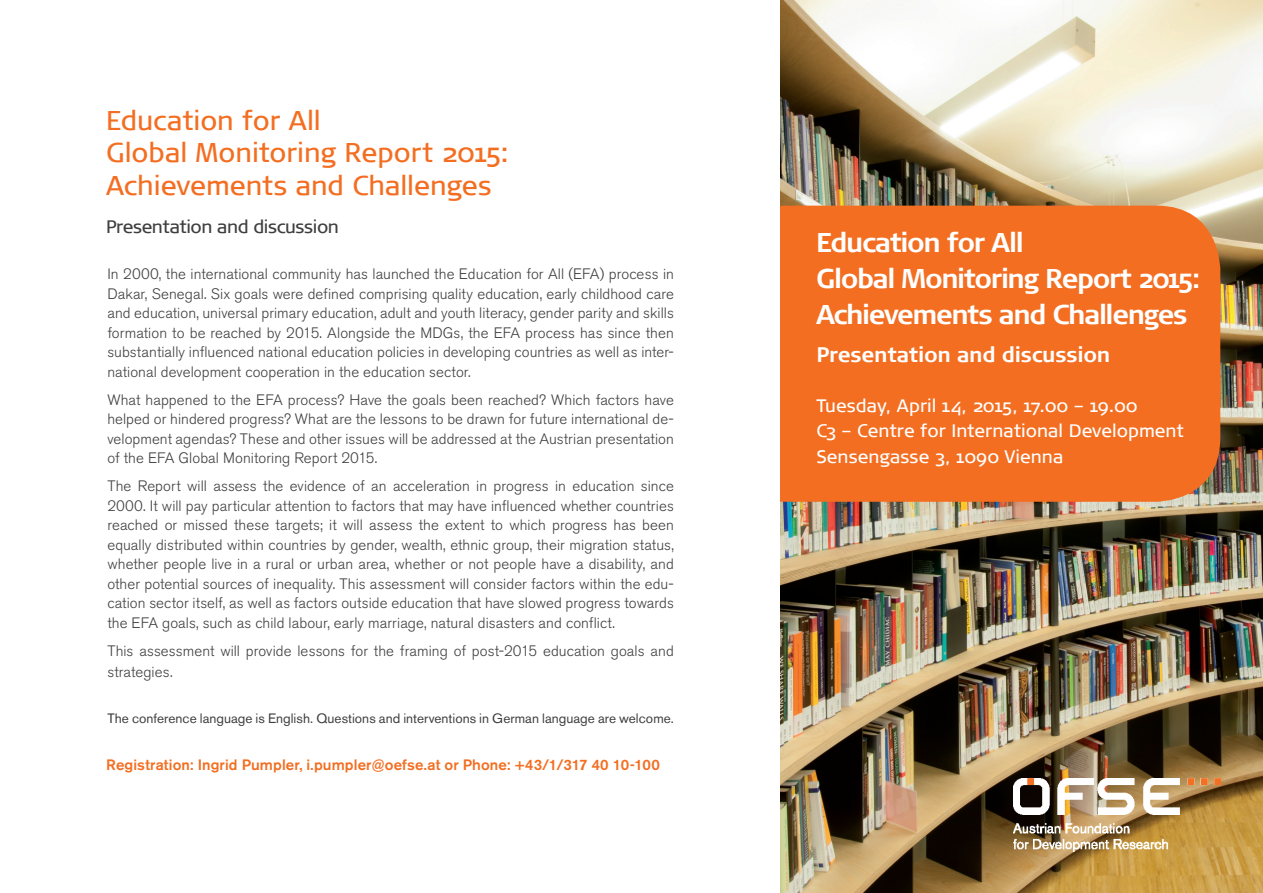
<style>
.page{position:relative;width:1263px;height:893px;background:#fff}
.page>*{position:absolute;margin:0;border:0;box-sizing:border-box;transform-origin:0 0}
.t1{font:700 27px/36px "Signa Normal";letter-spacing:-.055em;color:#fff}
.t2{font:27px/32.4px "Signa Normal";color:#f36e21}
.t3{font:700 21px "Signa Normal";letter-spacing:-.015em;color:#fff}
.t4{font:18px/25.5px "Signa Normal";color:#fff}
.t5{font:18px "Signa Normal";letter-spacing:-.025em;color:#3e3e3f}
.t6{font:300 15px/19.5px "Akzidenz Grotesk BE";letter-spacing:.005em;color:#3e3e3f;text-align:justify}
.t7{font:500 15px "Akzidenz Grotesk BE";letter-spacing:.005em;color:#f36e21}
.t8{font:13.5px "Akzidenz Grotesk BE";color:#3e3e3f}
</style>
<div class="page">
<img style="left:780px;top:0;width:483px;height:893px">
<div style="left:721px;top:206px;width:499px;height:296px;background:#f36e21;border-radius:64px"></div>
<div style="left:709px;top:0;width:71px;height:893px;background:#fff"></div>
<img style="left:1013px;top:779px;width:207px;height:73px">
<h1 class="t2" style="left:106px;top:104px;width:404px">Education for All<br>Global Monitoring Report 2015:<br>Achievements and Challenges</h1>
<p class="t5" style="left:106px;top:216px;width:234px">Presentation and discussion</p>
<p class="t6" style="left:107px;top:264px;width:568px">In 2000, the international community has launched the Education for All (EFA) process in Dakar, Senegal. Six goals were defined comprising quality education, early childhood care and education, universal primary education, adult and youth literacy, gender parity and skills formation to be reached by 2015. Alongside the MDGs, the EFA process has since then substantially influenced national education policies in developing countries as well as inter&shy;national development cooperation in the education sector.</p>
<p class="t6" style="left:107px;top:390px;width:568px">What happened to the EFA process? Have the goals been reached? Which factors have helped or hindered progress? What are the lessons to be drawn for future international de&shy;velopment agendas? These and other issues will be addressed at the Austrian presentation of the EFA Global Monitoring Report 2015.</p>
<p class="t6" style="left:107px;top:476px;width:568px">The Report will assess the evidence of an acceleration in progress in education since 2000. It will pay particular attention to factors that may have influenced whether countries reached or missed these targets; it will assess the extent to which progress has been equally distributed within countries by gender, wealth, ethnic group, their migration status, whether people live in a rural or urban area, whether or not people have a disability, and other potential sources of inequality. This assessment will consider factors within the edu&shy;cation sector itself, as well as factors outside education that have slowed progress towards the EFA goals, such as child labour, early marriage, natural disasters and conflict.</p>
<p class="t6" style="left:107px;top:640px;width:568px;line-height:21px">This assessment will provide lessons for the framing of post-2015 education goals and strategies.</p>
<p class="t8" style="left:107px;top:710px;width:568px">The conference language is English. Questions and interventions in German language are welcome.</p>
<p class="t7" style="left:106px;top:755px;width:555px">Registration: Ingrid Pumpler, i.pumpler@oefse.at or Phone: +43/1/317 40 10-100</p>
<h1 class="t1" style="left:816px;top:224px;width:386px">Education for All<br>Global Monitoring Report 2015:<br>Achievements and Challenges</h1>
<h2 class="t3" style="left:816px;top:343px;width:295px">Presentation and discussion</h2>
<p class="t4" style="left:816px;top:393px;width:369px">Tuesday, April 14, 2015, 17.00 – 19.00<br>C3 – Centre for International Development<br>Sensengasse 3, 1090 Vienna</p>
</div>
